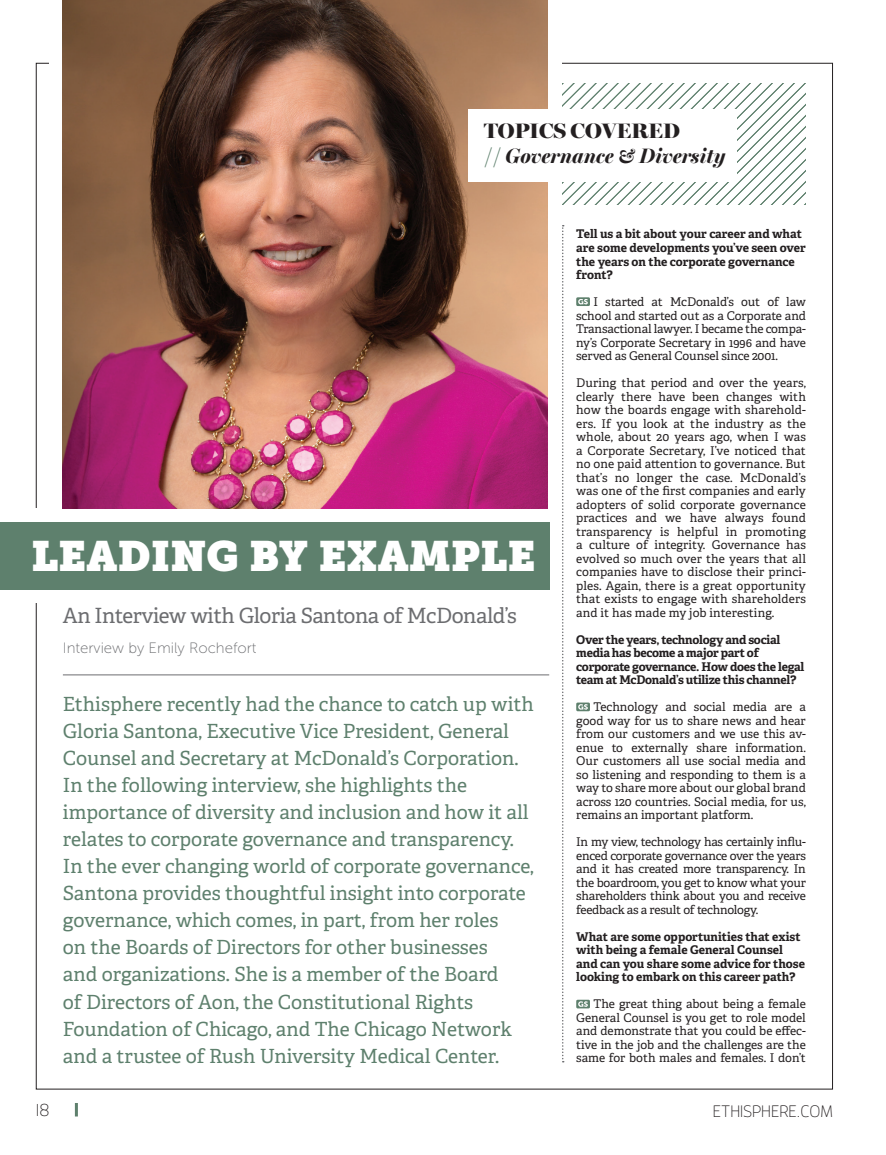
<style>
.page{position:relative;width:886px;height:1155px;background:#fff}
.page>*{position:absolute;margin:0;border:0;box-sizing:border-box;transform-origin:0 0}
.t1{font:42px "Museo Slab";color:#fff}
.t2{font:21px "Adelle";letter-spacing:-.02em;color:#6c6d70}
.t3{font:italic 700 21px/25.2px "Miller Banner";color:#231f20}
.t4{font:19.5px/27px "Adelle";color:#5e806d}
.t5{font:300 17.25px "Enzo OT";color:#231f20}
.t6{font:300 16.5px "Enzo OT";color:#231f20}
.t7{font:15px "Museo Sans 100";color:#6c6d70}
.t8{font:12px/13.5px "Adelle";letter-spacing:-.005em;color:#231f20;text-align:justify}
.t9{font:700 12px/13.5px "Adelle";letter-spacing:-.01em;color:#231f20}
.s1{font-weight:900;font-style:normal}
.s2{font-weight:900;font-style:normal;color:#5e806d}
</style>
<div class="page">
<hr style="left:75px;top:1102px;width:3px;height:14px;background:#5e806d">
<hr style="left:63px;top:674px;width:486px;height:1px;background:#6c6d70">
<svg style="left:562px;top:225px;width:1px;height:837px"></svg>
<div style="left:0;top:522px;width:549px;height:67px;background:#5e806d"></div>
<svg style="left:562px;top:83px;width:243px;height:122px"></svg>
<img style="left:62px;top:0;width:485px;height:508px">
<div style="left:468px;top:108px;width:268px;height:73px;background:#fff"></div>
<svg style="left:576px;top:297px;width:14px;height:9px"></svg>
<svg style="left:578px;top:299px;width:9px;height:5px"></svg>
<svg style="left:576px;top:702px;width:14px;height:9px"></svg>
<svg style="left:578px;top:704px;width:9px;height:5px"></svg>
<svg style="left:576px;top:999px;width:14px;height:9px"></svg>
<svg style="left:578px;top:1001px;width:9px;height:5px"></svg>
<h2 class="t3" style="left:484px;top:118px;width:242px"><span class="s1">TOPICS COVERED<br></span><span class="s2">//</span> Governance &amp; Diversity</h2>
<h1 class="t1" style="left:31px;top:531px;width:506px">LEADING BY EXAMPLE</h1>
<h2 class="t2" style="left:63px;top:600px;width:455px">An Interview with Gloria Santona of McDonald’s</h2>
<p class="t7" style="left:63px;top:639px;width:195px">Interview by Emily Rochefort</p>
<p class="t4" style="left:63px;top:690px;width:472px">Ethisphere recently had the chance to catch up with Gloria Santona, Executive Vice President, General Counsel and Secretary at McDonald’s Corporation.<br>In the following interview, she highlights the importance of diversity and inclusion and how it all relates to corporate governance and transparency.<br>In the ever changing world of corporate governance, Santona provides thoughtful insight into corporate governance, which comes, in part, from her roles<br>on the Boards of Directors for other businesses<br>and organizations. She is a member of the Board<br>of Directors of Aon, the Constitutional Rights Foundation of Chicago, and The Chicago Network and a trustee of Rush University Medical Center.</p>
<p class="t9" style="left:576px;top:227px;width:231px">Tell us a bit about your career and what are some developments you’ve seen over the years on the corporate governance front?</p>
<p class="t8" style="left:576px;top:294px;width:231px;text-indent:17px">I started at McDonald’s out of law school and started out as a Corporate and Transactional lawyer. I became the compa&shy;ny’s Corporate Secretary in 1996 and have served as General Counsel since 2001.</p>
<p class="t8" style="left:576px;top:375px;width:231px">During that period and over the years, clearly there have been changes with how the boards engage with sharehold&shy;ers. If you look at the industry as the whole, about 20 years ago, when I was a Corporate Secretary, I’ve noticed that no one paid attention to governance. But that’s no longer the case. McDonald’s was one of the first companies and early adopters of solid corporate governance practices and we have always found transparency is helpful in promoting a culture of integrity. Governance has evolved so much over the years that all companies have to disclose their princi&shy;ples. Again, there is a great opportunity that exists to engage with shareholders and it has made my job interesting.</p>
<p class="t9" style="left:576px;top:632px;width:229px">Over the years, technology and social media has become a major part of corporate governance. How does the legal team at McDonald’s utilize this channel?</p>
<p class="t8" style="left:576px;top:699px;width:231px;text-indent:17px">Technology and social media are a good way for us to share news and hear from our customers and we use this av&shy;enue to externally share information.<br>Our customers all use social media and so listening and responding to them is a way to share more about our global brand across 120 countries. Social media, for us, remains an important platform.</p>
<p class="t8" style="left:576px;top:834px;width:231px">In my view, technology has certainly influ&shy;enced corporate governance over the years and it has created more transparency. In the boardroom, you get to know what your shareholders think about you and receive feedback as a result of technology.</p>
<p class="t9" style="left:576px;top:929px;width:230px">What are some opportunities that exist with being a female General Counsel and can you share some advice for those looking to embark on this career path?</p>
<p class="t8" style="left:576px;top:996px;width:231px;text-indent:17px">The great thing about being a female General Counsel is you get to role model and demonstrate that you could be effec&shy;tive in the job and the challenges are the same for both males and females. I don’t</p>
<h3 class="t5" style="left:36px;top:1099px;width:15px">18</h3>
<h3 class="t6" style="left:712px;top:1100px;width:122px">ETHISPHERE.COM</h3>
</div>
